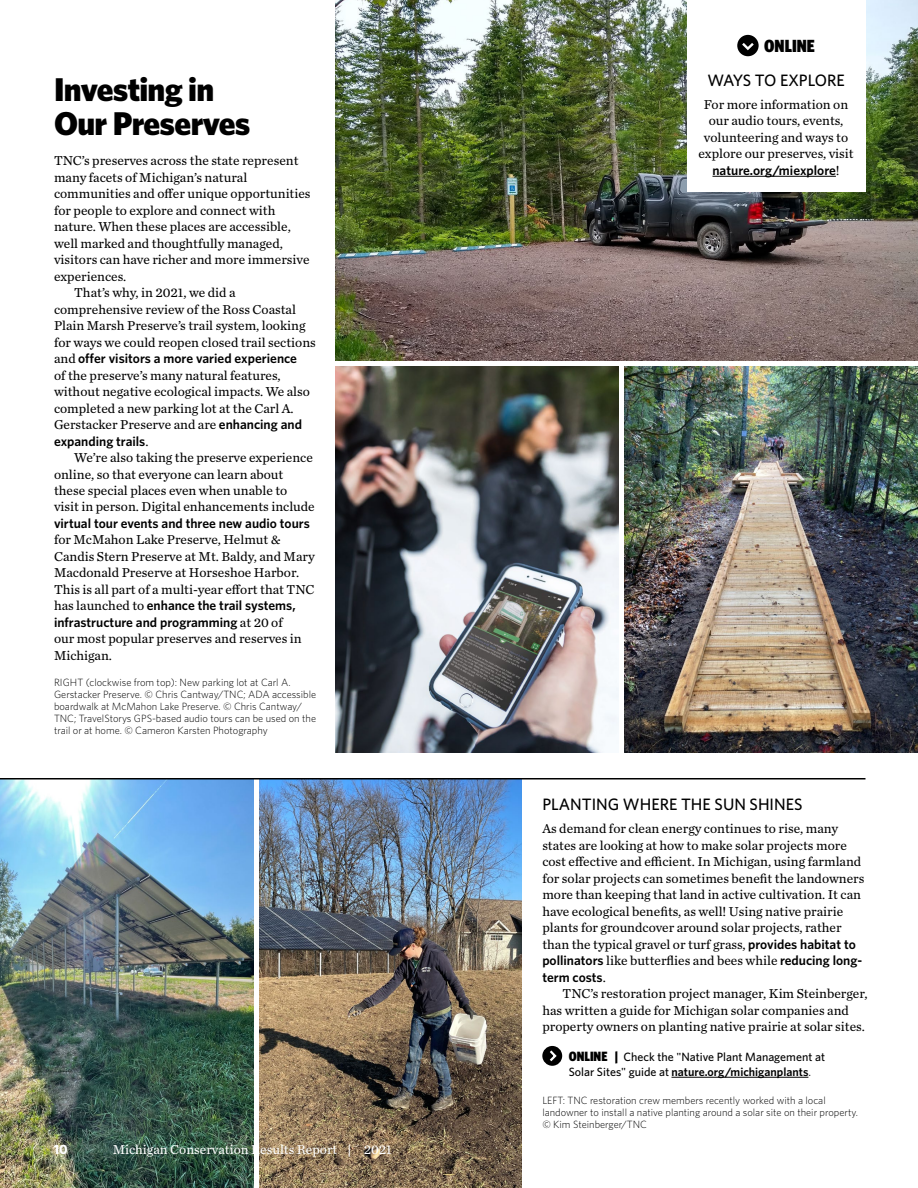
<style>
.page{position:relative;width:918px;height:1188px;background:#fff}
.page>*{position:absolute;margin:0;border:0;box-sizing:border-box;transform-origin:0 0}
.t1{font:900 33px/34.5px "Whitney";letter-spacing:-.02em;color:#000}
.t2{font:900 17.7px "Whitney Condensed";color:#000}
.t3{font:500 16.5px "Whitney";color:#000}
.t4{font:13.5px/16.5px "Chronicle Text G2";color:#000}
.t5{font:600 13.5px/16.5px "Whitney";color:#000}
.t6{font:13.5px "Chronicle Text G2";color:#fff}
.t7{font:700 13.5px "Whitney";color:#fff}
.t8{font:500 12px/15px "Whitney";color:#000}
.t9{font:300 10.5px/12px "Whitney";color:#000}
.s1{font-family:"Chronicle Text G2";font-weight:400}
.s2{font-family:"Whitney";font-weight:600}
.s3{font-weight:700}
.s4{font-family:"Whitney Condensed";font-weight:900;font-size:13.5px}
.s5{font-weight:600}
.s6{font-weight:400}
</style>
<div class="page">
<img style="left:0;top:780px;width:253px;height:408px">
<img style="left:336px;top:366px;width:282px;height:387px">
<img style="left:259px;top:780px;width:263px;height:408px">
<img style="left:624px;top:366px;width:294px;height:387px">
<img style="left:336px;top:0;width:582px;height:360px">
<div style="left:687px;top:0;width:178px;height:191px;background:#fff"></div>
<hr style="left:712px;top:176px;width:124px;height:1px;background:#000">
<svg style="left:737px;top:35px;width:22px;height:21px"></svg>
<svg style="left:740px;top:40px;width:16px;height:12px"></svg>
<svg style="left:542px;top:1046px;width:20px;height:20px"></svg>
<svg style="left:547px;top:1048px;width:11px;height:16px"></svg>
<hr style="left:671px;top:1077px;width:137px;height:1px;background:#000">
<hr style="left:0;top:778px;width:865px;height:2px;background:#000">
<h1 class="t1" style="left:54px;top:71px;width:198px">Investing in<br>Our Preserves</h1>
<p class="t4" style="left:54px;top:152px;width:246px">TNC’s preserves across the state represent</p>
<p class="t4" style="left:54px;top:168px;width:195px">many facets of Michigan’s natural</p>
<p class="t4" style="left:54px;top:185px;width:258px">communities and offer unique opportunities</p>
<p class="t4" style="left:54px;top:201px;width:223px">for people to explore and connect with</p>
<p class="t4" style="left:54px;top:218px;width:238px">nature. When these places are accessible,</p>
<p class="t4" style="left:54px;top:234px;width:230px">well marked and thoughtfully managed,</p>
<p class="t4" style="left:54px;top:251px;width:257px">visitors can have richer and more immersive</p>
<p class="t4" style="left:54px;top:267px;width:74px">experiences.</p>
<p class="t4" style="left:74px;top:284px;width:163px">That’s why, in 2021, we did a</p>
<p class="t4" style="left:54px;top:300px;width:243px">comprehensive review of the Ross Coastal</p>
<p class="t4" style="left:54px;top:317px;width:253px">Plain Marsh Preserve’s trail system, looking</p>
<p class="t4" style="left:54px;top:333px;width:263px">for ways we could reopen closed trail sections</p>
<p class="t5" style="left:54px;top:350px;width:245px"><span class="s1">and</span> offer visitors a more varied experience</p>
<p class="t4" style="left:54px;top:366px;width:257px">of the preserve’s many natural features, without negative ecological impacts. We also completed a new parking lot at the Carl A.<br>Gerstacker Preserve and are <span class="s2">enhancing and</span></p>
<p class="t5" style="left:54px;top:432px;width:96px">expanding trails<span class="s1">.</span></p>
<p class="t4" style="left:54px;top:449px;width:262px;text-indent:20px">We’re also taking the preserve experience online, so that everyone can learn about these special places even when unable to visit in person. Digital enhancements include</p>
<p class="t5" style="left:54px;top:515px;width:257px">virtual tour events and three new audio tours</p>
<p class="t4" style="left:54px;top:531px;width:262px">for McMahon Lake Preserve, Helmut &amp; Candis Stern Preserve at Mt. Baldy, and Mary Macdonald Preserve at Horseshoe Harbor.<br>This is all part of a multi-year effort that TNC</p>
<p class="t5" style="left:54px;top:597px;width:243px"><span class="s1">has launched to</span> enhance the trail systems, infrastructure and programming <span class="s1">at 20 of</span></p>
<p class="t4" style="left:54px;top:630px;width:249px">our most popular preserves and reserves in<br>Michigan.</p>
<p class="t9" style="left:54px;top:676px;width:264px">RIGHT (clockwise from top): New parking lot at Carl A.<br>Gerstacker Preserve. © Chris Cantway/TNC; ADA accessible boardwalk at McMahon Lake Preserve. © Chris Cantway/ TNC; TravelStorys GPS-based audio tours can be used on the trail or at home. © Cameron Karsten Photography</p>
<p class="t7" style="left:54px;top:1140px;width:16px">10</p>
<p class="t6" style="left:113px;top:1140px;width:280px">Michigan Conservation Results Report <span class="s3">|</span> 2021</p>
<h2 class="t2" style="left:764px;top:35px;width:52px">ONLINE</h2>
<p class="t3" style="left:707px;top:69px;width:139px">WAYS TO EXPLORE</p>
<p class="t4" style="left:698px;top:95px;width:157px;text-align:center">For more information on our audio tours, events, volunteering and ways to explore our preserves, visit</p>
<p class="t5" style="left:712px;top:162px;width:129px">nature.org/miexplore<span class="s1">!</span></p>
<p class="t3" style="left:542px;top:793px;width:262px">PLANTING WHERE THE SUN SHINES</p>
<p class="t4" style="left:542px;top:820px;width:324px">As demand for clean energy continues to rise, many states are looking at how to make solar projects more cost effective and efficient. In Michigan, using farmland for solar projects can sometimes benefit the landowners more than keeping that land in active cultivation. It can have ecological benefits, as well! Using native prairie plants for groundcover around solar projects, rather than the typical gravel or turf grass, <span class="s2">provides habitat to pollinators</span> like butterflies and bees while <span class="s2">reducing long-</span></p>
<p class="t5" style="left:542px;top:969px;width:65px">term costs<span class="s1">.</span></p>
<p class="t4" style="left:542px;top:985px;width:327px;text-indent:20px">TNC’s restoration project manager, Kim Steinberger, has written a guide for Michigan solar companies and property owners on planting native prairie at solar sites.</p>
<p class="t8" style="left:569px;top:1049px;width:258px"><span class="s4">ONLINE |</span> Check the "Native Plant Management at<br>Solar Sites" guide at <span class="s5">nature.org/michiganplants</span><span class="s6">.</span></p>
<p class="t9" style="left:542px;top:1094px;width:317px">LEFT: TNC restoration crew members recently worked with a local landowner to install a native planting around a solar site on their property. © Kim Steinberger/TNC</p>
</div>
